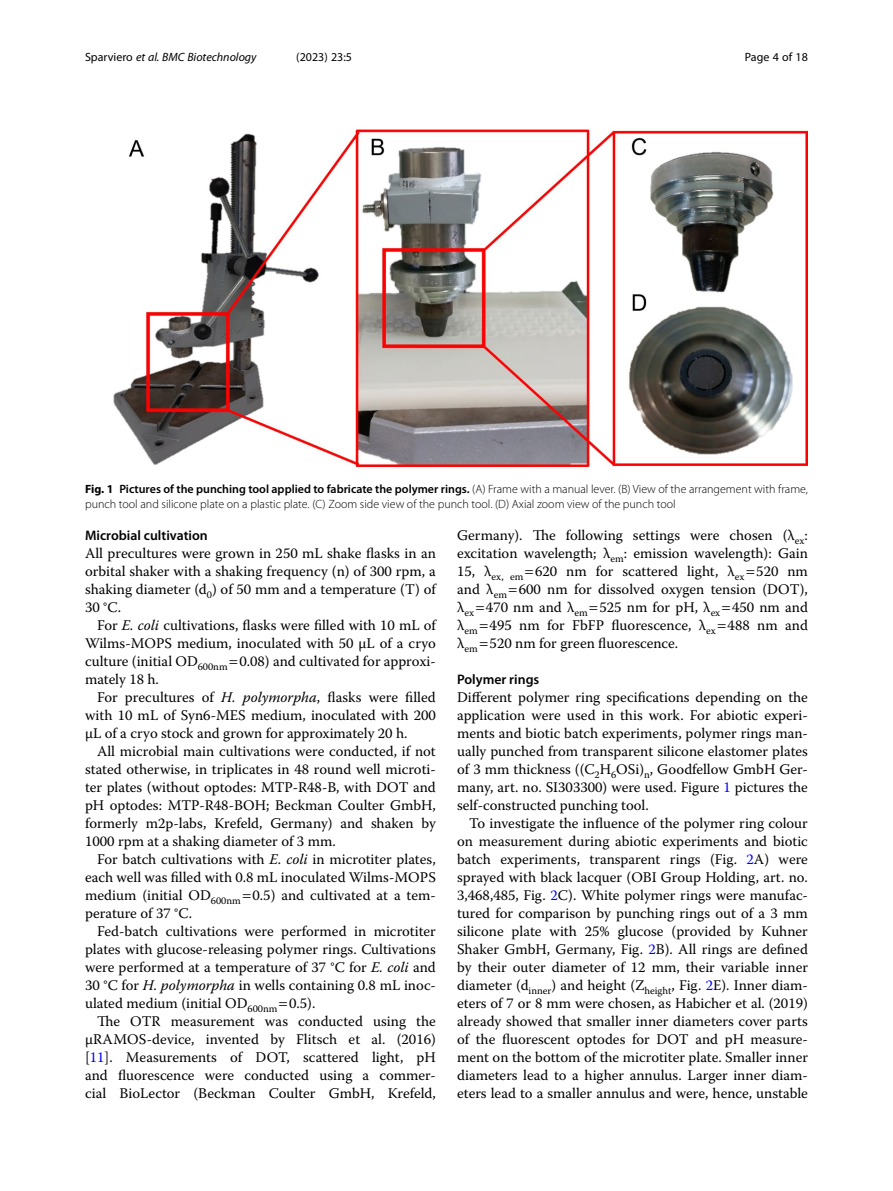
<style>
.page{position:relative;width:893px;height:1191px;background:#fff}
.page>*{position:absolute;margin:0;border:0;box-sizing:border-box;transform-origin:0 0}
.Body_Text_Indent{font:14.7px/18px "Warnock Pro";color:#000;text-align:justify}
.Body_Text{font:14.7px/18px "Warnock Pro";color:#000;text-align:justify}
.Head_2{font:600 13.8px "Myriad Pro";color:#000}
.Figure_Caption{font:300 12px/15px "Myriad Pro";color:#000}
.t1{font:italic 12px "Myriad Pro";color:#000}
.t2{font:12px "Myriad Pro";color:#000}
.s1{font-style:normal}
.s2{font-weight:700}
.s3{font-weight:600}
.s4{font-style:italic}
.s5{color:#00f}
</style>
<div class="page">
<img style="left:113px;top:129px;width:695px;height:337px">
<p class="t1" style="left:85px;top:50px;width:173px"><span class="s1">Sparviero</span> et al. BMC Biotechnology</p>
<p class="t2" style="left:296px;top:50px;width:57px">(2023) 23:5</p>
<p class="t2" style="left:745px;top:50px;width:65px">Page 4 of 18</p>
<p class="Figure_Caption" style="left:85px;top:482px;width:724px"><span class="s2">Fig. 1</span> <span class="s3">Pictures of the punching tool applied to fabricate the polymer rings.</span> (A) Frame with a manual lever. (B) View of the arrangement with frame, punch tool and silicone plate on a plastic plate. (C) Zoom side view of the punch tool. (D) Axial zoom view of the punch tool</p>
<p class="Head_2" style="left:85px;top:527px;width:124px">Microbial cultivation</p>
<p class="Body_Text" style="left:85px;top:544px;width:352px">All precultures were grown in 250 mL shake flasks in an orbital shaker with a shaking frequency (n) of 300 rpm, a shaking diameter (d<sub>0</sub>) of 50 mm and a temperature (T) of 30 °C.</p>
<p class="Body_Text_Indent" style="left:85px;top:616px;width:352px;text-indent:12px">For <span class="s4">E. coli</span> cultivations, flasks were filled with 10 mL of Wilms-MOPS medium, inoculated with 50 µL of a cryo culture (initial OD<sub>600nm</sub> 0.08) and cultivated for approxi&shy;mately 18 h.</p>
<p class="Body_Text_Indent" style="left:85px;top:688px;width:352px;text-indent:12px">For precultures of <span class="s4">H. polymorpha</span>, flasks were filled with 10 mL of Syn6-MES medium, inoculated with 200 µL of a cryo stock and grown for approximately 20 h.</p>
<p class="Body_Text_Indent" style="left:85px;top:742px;width:352px;text-indent:12px">All microbial main cultivations were conducted, if not stated otherwise, in triplicates in 48 round well microti&shy;ter plates (without optodes: MTP-R48-B, with DOT and pH optodes: MTP-R48-BOH; Beckman Coulter GmbH, formerly m2p-labs, Krefeld, Germany) and shaken by 1000 rpm at a shaking diameter of 3 mm.</p>
<p class="Body_Text_Indent" style="left:85px;top:850px;width:352px;text-indent:12px">For batch cultivations with <span class="s4">E. coli</span> in microtiter plates, each well was filled with 0.8 mL inoculated Wilms-MOPS medium (initial OD<sub>600nm</sub> 0.5) and cultivated at a tem&shy;perature of 37 °C.</p>
<p class="Body_Text_Indent" style="left:85px;top:922px;width:352px;text-indent:12px">Fed-batch cultivations were performed in microtiter plates with glucose-releasing polymer rings. Cultivations were performed at a temperature of 37 °C for <span class="s4">E. coli</span> and 30 °C for <span class="s4">H. polymorpha</span> in wells containing 0.8 mL inoc&shy;ulated medium (initial OD<sub>600nm</sub> 0.5).</p>
<p class="Body_Text_Indent" style="left:85px;top:1012px;width:352px;text-indent:12px">The OTR measurement was conducted using the µRAMOS-device, invented by Flitsch et al. (2016) [<span class="s5">11</span>]. Measurements of DOT, scattered light, pH and fluorescence were conducted using a commer&shy;cial BioLector (Beckman Coulter GmbH, Krefeld,</p>
<p class="Body_Text_Indent" style="left:457px;top:526px;width:352px">Germany). The following settings were chosen (λ<sub>ex</sub>: excitation wavelength; λ<sub>em</sub>: emission wavelength): Gain 15, λ<sub>ex,</sub> <sub>em</sub> 620 nm for scattered light, λ<sub>ex</sub> 520 nm and λ<sub>em</sub> 600 nm for dissolved oxygen tension (DOT), λ<sub>ex</sub> 470 nm and λ<sub>em</sub> 525 nm for pH, λ<sub>ex</sub> 450 nm and λ<sub>em</sub> 495 nm for FbFP fluorescence, λ<sub>ex</sub> 488 nm and λ<sub>em</sub> 520 nm for green fluorescence.</p>
<p class="Head_2" style="left:457px;top:671px;width:84px">Polymer rings</p>
<p class="Body_Text" style="left:457px;top:688px;width:352px">Different polymer ring specifications depending on the application were used in this work. For abiotic experi&shy;ments and biotic batch experiments, polymer rings man&shy;ually punched from transparent silicone elastomer plates of 3 mm thickness ((C<sub>2</sub>H<sub>6</sub>OSi)<sub>n</sub>, Goodfellow GmbH Ger&shy;many, art. no. SI303300) were used. Figure <span class="s5">1</span> pictures the self-constructed punching tool.</p>
<p class="Body_Text_Indent" style="left:457px;top:814px;width:352px;text-indent:12px">To investigate the influence of the polymer ring colour on measurement during abiotic experiments and biotic batch experiments, transparent rings (Fig. <span class="s5">2</span>A) were sprayed with black lacquer (OBI Group Holding, art. no.<br>3,468,485, Fig. <span class="s5">2</span>C). White polymer rings were manufac&shy;tured for comparison by punching rings out of a 3 mm silicone plate with 25% glucose (provided by Kuhner Shaker GmbH, Germany, Fig. <span class="s5">2</span>B). All rings are defined by their outer diameter of 12 mm, their variable inner diameter (d<sub>inner</sub>) and height (Z<sub>height</sub>, Fig. <span class="s5">2</span>E). Inner diam&shy;eters of 7 or 8 mm were chosen, as Habicher et al. (2019) already showed that smaller inner diameters cover parts of the fluorescent optodes for DOT and pH measure&shy;ment on the bottom of the microtiter plate. Smaller inner diameters lead to a higher annulus. Larger inner diam&shy;eters lead to a smaller annulus and were, hence, unstable</p>
</div>
